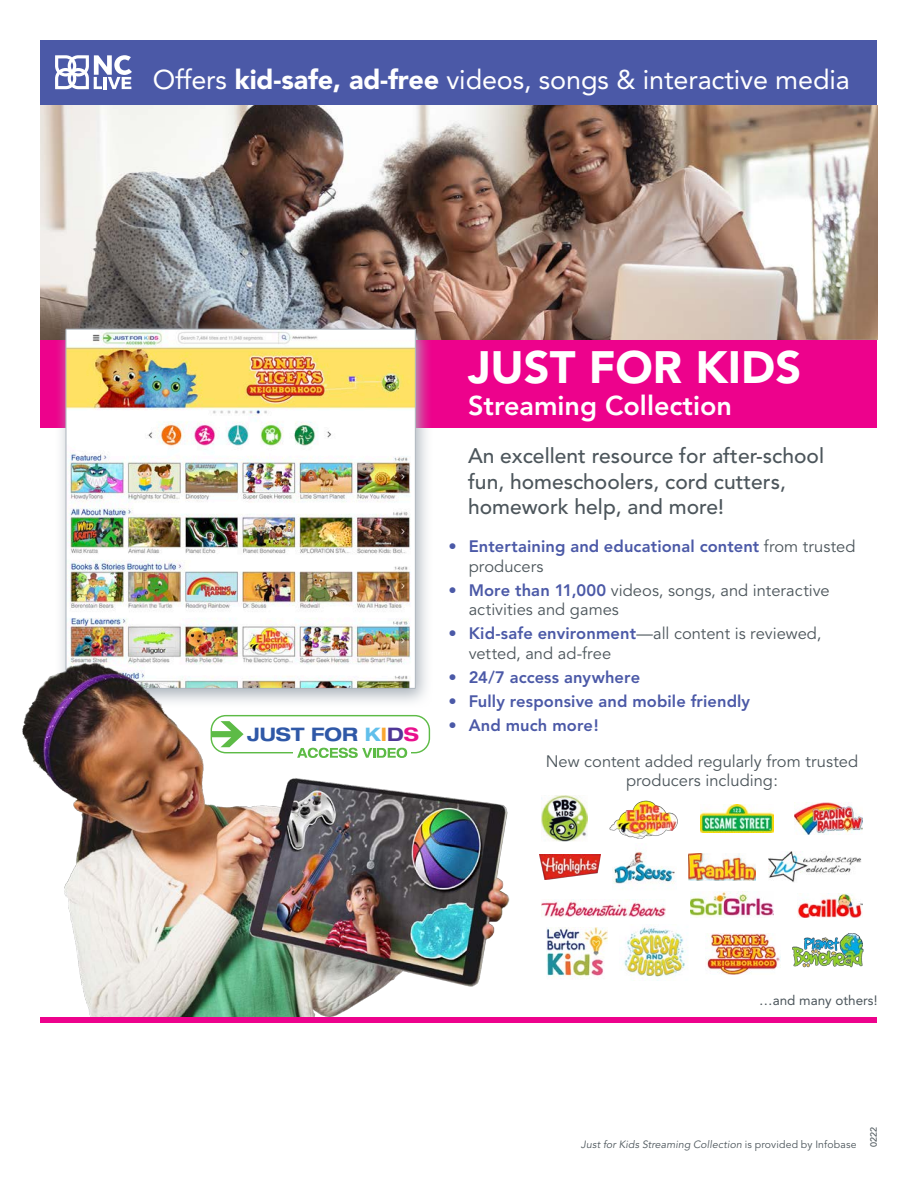
<style>
.page{position:relative;width:918px;height:1188px;background:#fff}
.page>*{position:absolute;margin:0;border:0;box-sizing:border-box;transform-origin:0 0}
.t1{font:900 45px "Avenir";color:#fff}
.t2{font:27px "Avenir";letter-spacing:-.005em;color:#fff}
.t3{font:800 27px "Avenir";color:#fff}
.t4{font:500 21px/25.5px "Avenir";color:#4c555b}
.t5{font:700 expanded 18.6px "Helvetica Neue";color:#2f58a7}
.NewBullets{font:16.5px/19.5px "Avenir";color:#4c555b}
.t6{font:800 16.5px/19.5px "Avenir";letter-spacing:.005em;color:#4b59a7}
.D_Copy_Bullets_Heade{font:13.5px "Avenir";color:#4c555b}
.t7{font:italic 10.5px "Avenir";letter-spacing:.01em;color:#4c555b}
.Body{font:500 9px "Avenir";color:#4c555b}
.s1{font-weight:900}
.s2{color:#61bfeb}
.s3{color:#f9a62f}
.s4{color:#4f3796}
.s5{color:#e9108d}
.s6{font-weight:400;color:#4c555b}
.s7{font-weight:800;color:#4b59a7}
.s8{font-style:normal}
</style>
<div class="page">
<div style="left:40px;top:339px;width:838px;height:89px;background:#ed028c"></div>
<img style="left:40px;top:105px;width:838px;height:234px">
<div style="left:40px;top:40px;width:838px;height:65px;background:#4b59a7"></div>
<svg style="left:55px;top:55px;width:77px;height:34px"></svg>
<svg style="left:55px;top:320px;width:378px;height:331px"></svg>
<img style="left:68px;top:331px;width:345px;height:320px">
<img style="left:22px;top:651px;width:488px;height:366px">
<div style="left:211px;top:716px;width:218px;height:37px;background:#fff;border-radius:15px"></div>
<div style="left:211px;top:715px;width:219px;height:38px;border:1px solid #5dbb46;border-radius:15px"></div>
<div style="left:293px;top:746px;width:117px;height:15px;background:#fff"></div>
<svg style="left:297px;top:748px;width:110px;height:10px"></svg>
<svg style="left:211px;top:721px;width:33px;height:26px"></svg>
<img style="left:609px;top:800px;width:69px;height:38px">
<img style="left:541px;top:795px;width:47px;height:47px">
<img style="left:700px;top:804px;width:74px;height:29px">
<img style="left:795px;top:802px;width:68px;height:33px">
<img style="left:690px;top:892px;width:83px;height:25px">
<img style="left:798px;top:893px;width:65px;height:25px">
<img style="left:541px;top:900px;width:125px;height:18px">
<img style="left:689px;top:853px;width:66px;height:27px">
<img style="left:613px;top:851px;width:63px;height:33px">
<img style="left:769px;top:852px;width:93px;height:30px">
<img style="left:540px;top:855px;width:60px;height:25px">
<img style="left:624px;top:925px;width:64px;height:56px">
<img style="left:792px;top:933px;width:72px;height:35px">
<img style="left:707px;top:933px;width:73px;height:42px">
<img style="left:547px;top:927px;width:61px;height:51px">
<div style="left:40px;top:1017px;width:838px;height:6px;background:#ed028c"></div>
<p class="t2" style="left:153px;top:64px;width:699px">Offers <span class="s1">kid-safe, ad-free</span> videos, songs &amp; interactive media</p>
<p class="t1" style="left:468px;top:340px;width:335px">JUST FOR KIDS</p>
<p class="t3" style="left:468px;top:389px;width:266px">Streaming Collection</p>
<p class="t5" style="left:247px;top:723px;width:173px">JUST FOR <span class="s2">K</span><span class="s3">I</span><span class="s4">D</span><span class="s5">S</span></p>
<p class="t4" style="left:468px;top:444px;width:358px">An excellent resource for after-school fun, homeschoolers, cord cutters, homework help, and more!</p>
<p class="t6" style="left:469px;top:537px;width:388px;text-indent:-20px">• Entertaining and educational content <span class="s6">from trusted producers</span></p>
<p class="NewBullets" style="left:469px;top:581px;width:363px;text-indent:-20px"><span class="s7">• More than 11,000</span> videos, songs, and interactive activities and games</p>
<p class="NewBullets" style="left:469px;top:624px;width:354px;text-indent:-20px"><span class="s7">• Kid-safe environment</span>—all content is reviewed, vetted, and ad-free</p>
<p class="t6" style="left:448px;top:667px;width:193px">• 24/7 access anywhere</p>
<p class="t6" style="left:448px;top:691px;width:303px">• Fully responsive and mobile friendly</p>
<p class="t6" style="left:448px;top:715px;width:152px">• And much more!</p>
<p class="NewBullets" style="left:546px;top:752px;width:314px;text-align:center">New content added regularly from trusted producers including:</p>
<p class="D_Copy_Bullets_Heade" style="left:759px;top:992px;width:120px">…and many others!</p>
<p class="t7" style="left:581px;top:1138px;width:277px">Just for Kids Streaming Collection <span class="s8">is provided by Infobase</span></p>
<p class="Body" style="left:869px;top:1147px;width:22px;rotate:-90deg">0222</p>
</div>
